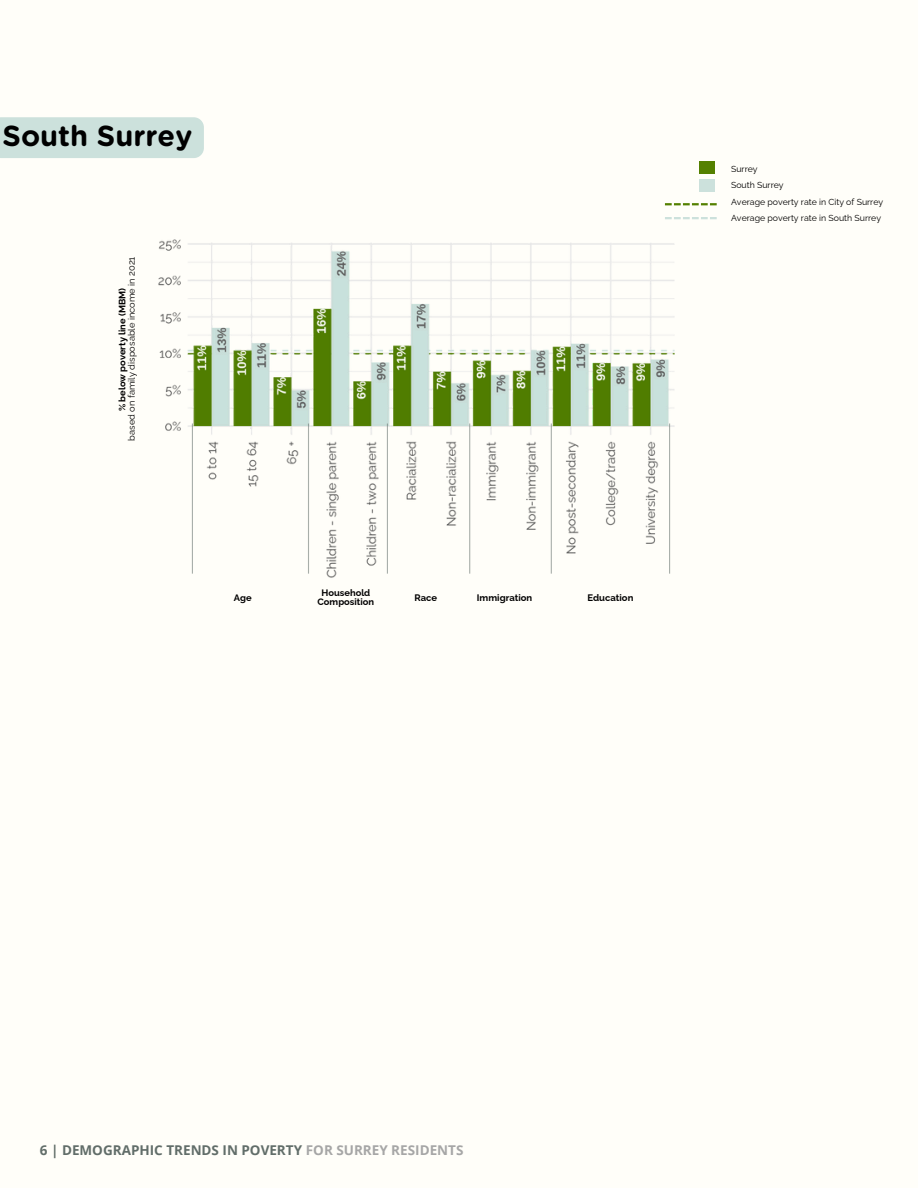
<style>
.page{position:relative;width:918px;height:1188px;background:#fffef9}
.page>*{position:absolute;margin:0;border:0;box-sizing:border-box;transform-origin:0 0}
.t1{font:700 28.95px "Gotham Rounded";color:#000}
.t2{font:700 13.5px "Open Sans";color:#616d69}
.t3{font:700 9.45px "Raleway";color:#000}
.t4{font:700 9.3px/9.3px "Raleway";color:#000;text-align:center}
.t5{font:9.3px "Raleway";color:#000}
.t6{font:8.85px "Raleway";color:#000}
.s1{color:#a6a6a6}
</style>
<div class="page">
<img style="left:158px;top:239px;width:517px;height:339px">
<hr style="left:308px;top:424px;width:1px;height:150px;background:#616d69">
<hr style="left:192px;top:424px;width:1px;height:150px;background:#616d69">
<hr style="left:387px;top:424px;width:1px;height:150px;background:#616d69">
<hr style="left:469px;top:424px;width:1px;height:150px;background:#616d69">
<hr style="left:551px;top:424px;width:1px;height:150px;background:#616d69">
<hr style="left:669px;top:424px;width:1px;height:150px;background:#616d69">
<svg style="left:665px;top:203px;width:52px;height:2px"></svg>
<svg style="left:665px;top:217px;width:52px;height:2px"></svg>
<div style="left:699px;top:161px;width:16px;height:13px;background:#548000"></div>
<div style="left:699px;top:179px;width:16px;height:13px;background:#cce1dc"></div>
<div style="left:0;top:117px;width:204px;height:41px;background:#cce1dc"></div>
<h3 class="t1" style="left:3px;top:122px;width:191px">South Surrey</h3>
<h3 class="t5" style="left:126px;top:441px;width:185px;rotate:-90deg">based on family disposable income in 2021</h3>
<h3 class="t4" style="left:118px;top:411px;width:125px;rotate:-90deg">% below poverty line (MBM)</h3>
<h3 class="t4" style="left:318px;top:588px;width:58px">Household<br>Composition</h3>
<h3 class="t3" style="left:477px;top:592px;width:57px">Immigration</h3>
<p class="t4" style="left:234px;top:593px;width:19px">Age</p>
<p class="t3" style="left:414px;top:592px;width:24px">Race</p>
<p class="t3" style="left:587px;top:592px;width:47px">Education</p>
<p class="t6" style="left:731px;top:163px;width:28px">Surrey</p>
<h2 class="t6" style="left:731px;top:180px;width:54px">South Surrey</h2>
<p class="t6" style="left:731px;top:197px;width:154px">Average poverty rate in City of Surrey</p>
<p class="t6" style="left:731px;top:212px;width:152px">Average poverty rate in South Surrey</p>
<p class="t2" style="left:40px;top:1141px;width:425px">6 | DEMOGRAPHIC TRENDS IN POVERTY <span class="s1">FOR SURREY RESIDENTS</span></p>
</div>
